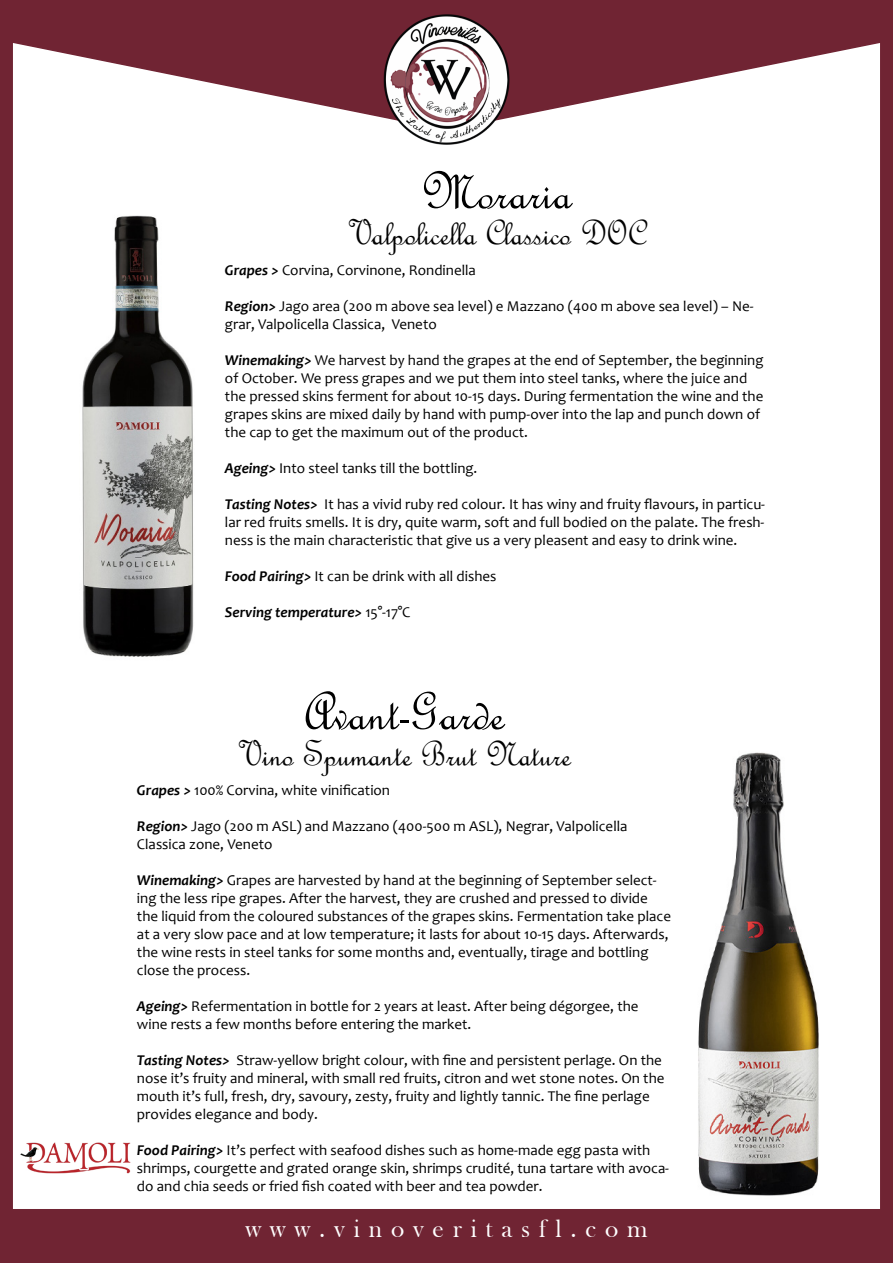
<style>
.page{position:relative;width:893px;height:1263px;background:#fff}
.page>*{position:absolute;margin:0;border:0;box-sizing:border-box;transform-origin:0 0}
.t1{font:57px "French Script";color:#000}
.t2{font:37.5px "French Script";color:#000}
.t3{font:25.5px "Bask Old Face";letter-spacing:.35em;color:#fff}
.t4{font:15px/18px "Candara";color:#000}
.t5{font:italic 700 15px "Candara";color:#000}
.s1{font-weight:700;font-style:italic}
.s2{font-weight:400;font-style:normal}
</style>
<div class="page">
<img style="left:698px;top:752px;width:121px;height:444px">
<img style="left:82px;top:215px;width:112px;height:442px">
<div style="left:1px;top:1210px;width:891px;height:52px;background:#702433"></div>
<div style="left:0;top:1209px;width:893px;height:54px;border:2px solid #702433"></div>
<svg style="left:13px;top:0;width:867px;height:117px"></svg>
<img style="left:379px;top:10px;width:135px;height:135px">
<div style="left:881px;top:1px;width:11px;height:1261px;background:#702433"></div>
<div style="left:880px;top:0;width:13px;height:1263px;border:2px solid #702433"></div>
<div style="left:1px;top:1px;width:11px;height:1261px;background:#702433"></div>
<div style="left:0;top:0;width:13px;height:1263px;border:2px solid #702433"></div>
<img style="left:20px;top:1142px;width:111px;height:31px">
<p class="t1" style="left:421px;top:156px;width:152px">Moraria</p>
<p class="t2" style="left:347px;top:209px;width:300px">Valpolicella Classico DOC</p>
<p class="t4" style="left:225px;top:261px;width:252px"><span class="s1">Grapes &gt;</span> Corvina, Corvinone, Rondinella</p>
<p class="t4" style="left:225px;top:297px;width:530px"><span class="s1">Region&gt;</span> Jago area (200 m above sea level) e Mazzano (400 m above sea level) – Ne&shy;grar, Valpolicella Classica, Veneto</p>
<p class="t4" style="left:225px;top:351px;width:540px"><span class="s1">Winemaking&gt;</span> We harvest by hand the grapes at the end of September, the beginning of October. We press grapes and we put them into steel tanks, where the juice and the pressed skins ferment for about 10-15 days. During fermentation the wine and the grapes skins are mixed daily by hand with pump-over into the lap and punch down of the cap to get the maximum out of the product.</p>
<p class="t4" style="left:225px;top:459px;width:254px"><span class="s1">Ageing&gt;</span> Into steel tanks till the bottling.</p>
<p class="t4" style="left:225px;top:495px;width:542px;text-align:justify"><span class="s1">Tasting Notes&gt;</span> It has a vivid ruby red colour. It has winy and fruity flavours, in particu&shy;lar red fruits smells. It is dry, quite warm, soft and full bodied on the palate. The fresh&shy;ness is the main characteristic that give us a very pleasent and easy to drink wine.</p>
<p class="t4" style="left:225px;top:567px;width:273px"><span class="s1">Food Pairing&gt;</span> It can be drink with all dishes</p>
<p class="t5" style="left:225px;top:602px;width:187px">Serving temperature&gt; <span class="s2">15°-17°C</span></p>
<p class="t1" style="left:304px;top:676px;width:202px">Avant-Garde</p>
<p class="t2" style="left:237px;top:730px;width:335px">Vino Spumante Brut Nature</p>
<p class="t4" style="left:137px;top:781px;width:255px"><span class="s1">Grapes &gt;</span> 100% Corvina, white vinification</p>
<p class="t4" style="left:137px;top:817px;width:492px"><span class="s1">Region&gt;</span> Jago (200 m ASL) and Mazzano (400-500 m ASL), Negrar, Valpolicella</p>
<p class="t4" style="left:137px;top:835px;width:137px">Classica zone, Veneto</p>
<p class="t4" style="left:137px;top:871px;width:536px"><span class="s1">Winemaking&gt;</span> Grapes are harvested by hand at the beginning of September select&shy;ing the less ripe grapes. After the harvest, they are crushed and pressed to divide the liquid from the coloured substances of the grapes skins. Fermentation take place at a very slow pace and at low temperature; it lasts for about 10-15 days. Afterwards, the wine rests in steel tanks for some months and, eventually, tirage and bottling close the process.</p>
<p class="t4" style="left:137px;top:997px;width:503px"><span class="s1">Ageing&gt;</span> Refermentation in bottle for 2 years at least. After being dégorgee, the wine rests a few months before entering the market.</p>
<p class="t4" style="left:137px;top:1051px;width:529px"><span class="s1">Tasting Notes&gt;</span> Straw-yellow bright colour, with fine and persistent perlage. On the nose it’s fruity and mineral, with small red fruits, citron and wet stone notes. On the mouth it’s full, fresh, dry, savoury, zesty, fruity and lightly tannic. The fine perlage provides elegance and body.</p>
<p class="t4" style="left:137px;top:1141px;width:534px"><span class="s1">Food Pairing&gt;</span> It’s perfect with seafood dishes such as home-made egg pasta with shrimps, courgette and grated orange skin, shrimps crudité, tuna tartare with avoca&shy;do and chia seeds or fried fish coated with beer and tea powder.</p>
<p class="t3" style="left:245px;top:1214px;width:404px">www.vinoveritasfl.com</p>
</div>
